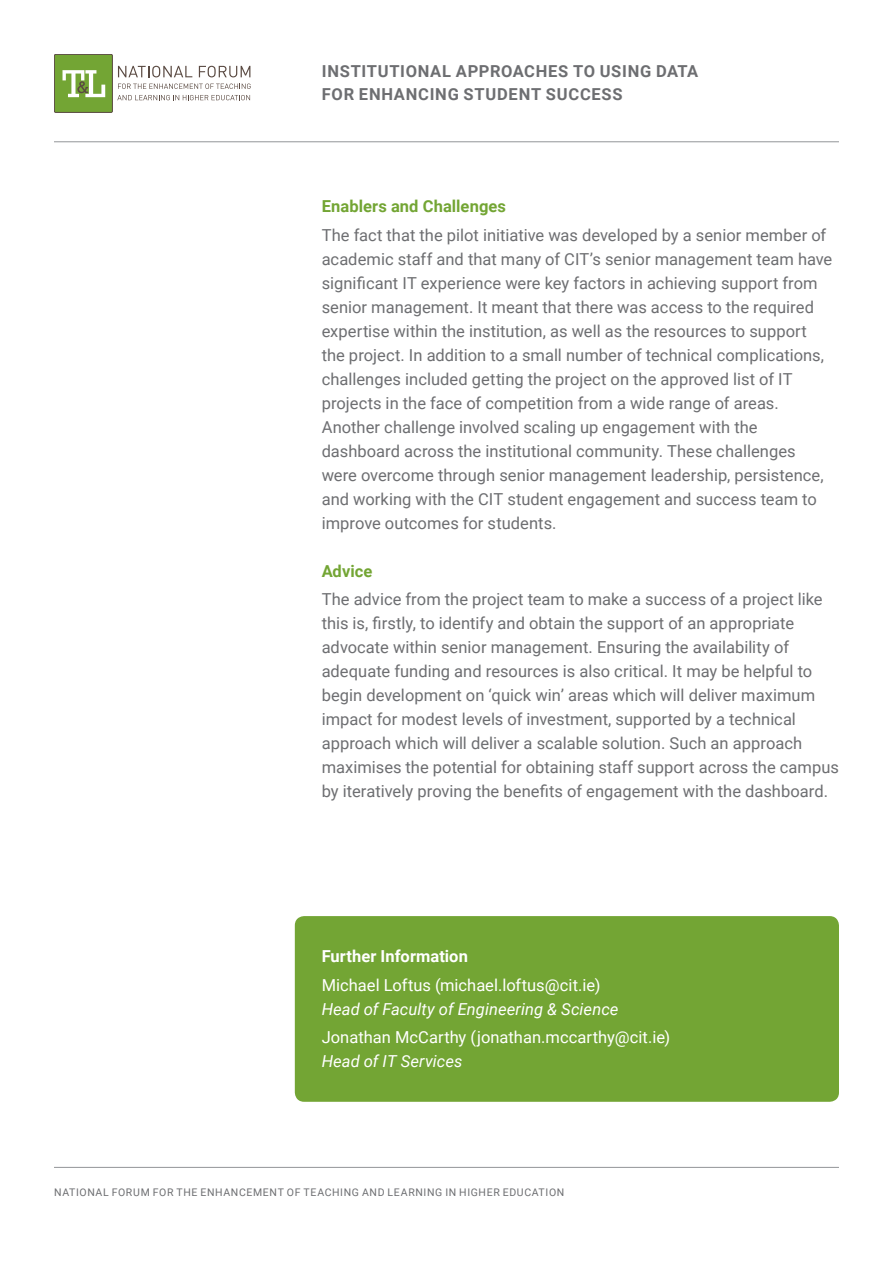
<style>
.page{position:relative;width:893px;height:1263px;background:#fff}
.page>*{position:absolute;margin:0;border:0;box-sizing:border-box;transform-origin:0 0}
.t1{font:16.5px/24px "Roboto";color:#6d6e71}
.t2{font:16.5px "Roboto";color:#fff}
.t3{font:700 16.5px/22.5px "Roboto";letter-spacing:.045em;color:#6d6e71}
.t4{font:italic 16.5px "Roboto";letter-spacing:.005em;color:#fff}
.t5{font:700 16.5px "Roboto";letter-spacing:.005em;color:#73a534}
.t6{font:700 16.5px "Roboto";letter-spacing:.005em;color:#fff}
.t7{font:10.5px "Roboto";letter-spacing:.06em;color:#6d6e71}
</style>
<div class="page">
<hr style="left:54px;top:1167px;width:785px;height:1px;background:#939598">
<div style="left:54px;top:54px;width:58px;height:58px;background:#73a534"></div>
<div style="left:54px;top:54px;width:59px;height:59px;border:1px solid #5a4a42"></div>
<svg style="left:63px;top:70px;width:42px;height:27px"></svg>
<svg style="left:118px;top:84px;width:133px;height:5px"></svg>
<svg style="left:117px;top:95px;width:133px;height:5px"></svg>
<svg style="left:118px;top:66px;width:74px;height:11px"></svg>
<svg style="left:199px;top:66px;width:51px;height:11px"></svg>
<div style="left:295px;top:916px;width:544px;height:186px;background:#73a534;border-radius:9px"></div>
<hr style="left:54px;top:142px;width:785px;height:1px;background:#939598">
<p class="t3" style="left:322px;top:60px;width:378px">INSTITUTIONAL APPROACHES TO USING DATA<br>FOR ENHANCING STUDENT SUCCESS</p>
<p class="t5" style="left:322px;top:195px;width:186px">Enablers and Challenges</p>
<p class="t1" style="left:322px;top:222px;width:512px">The fact that the pilot initiative was developed by a senior member of academic staff and that many of CIT’s senior management team have significant IT experience were key factors in achieving support from senior management. It meant that there was access to the required expertise within the institution, as well as the resources to support the project. In addition to a small number of technical complications, challenges included getting the project on the approved list of IT projects in the face of competition from a wide range of areas.<br>Another challenge involved scaling up engagement with the dashboard across the institutional community. These challenges were overcome through senior management leadership, persistence, and working with the CIT student engagement and success team to improve outcomes for students.</p>
<p class="t5" style="left:322px;top:559px;width:52px">Advice</p>
<p class="t1" style="left:322px;top:587px;width:519px">The advice from the project team to make a success of a project like this is, firstly, to identify and obtain the support of an appropriate advocate within senior management. Ensuring the availability of adequate funding and resources is also critical. It may be helpful to begin development on ‘quick win’ areas which will deliver maximum impact for modest levels of investment, supported by a technical approach which will deliver a scalable solution. Such an approach maximises the potential for obtaining staff support across the campus by iteratively proving the benefits of engagement with the dashboard.</p>
<p class="t6" style="left:322px;top:945px;width:148px">Further Information</p>
<p class="t2" style="left:322px;top:973px;width:280px">Michael Loftus (michael.loftus@cit.ie)</p>
<p class="t4" style="left:322px;top:997px;width:298px">Head of Faculty of Engineering &amp; Science</p>
<p class="t2" style="left:322px;top:1025px;width:350px">Jonathan McCarthy (jonathan.mccarthy@cit.ie)</p>
<p class="t4" style="left:322px;top:1049px;width:142px">Head of IT Services</p>
<p class="t7" style="left:54px;top:1185px;width:512px">NATIONAL FORUM FOR THE ENHANCEMENT OF TEACHING AND LEARNING IN HIGHER EDUCATION</p>
</div>
